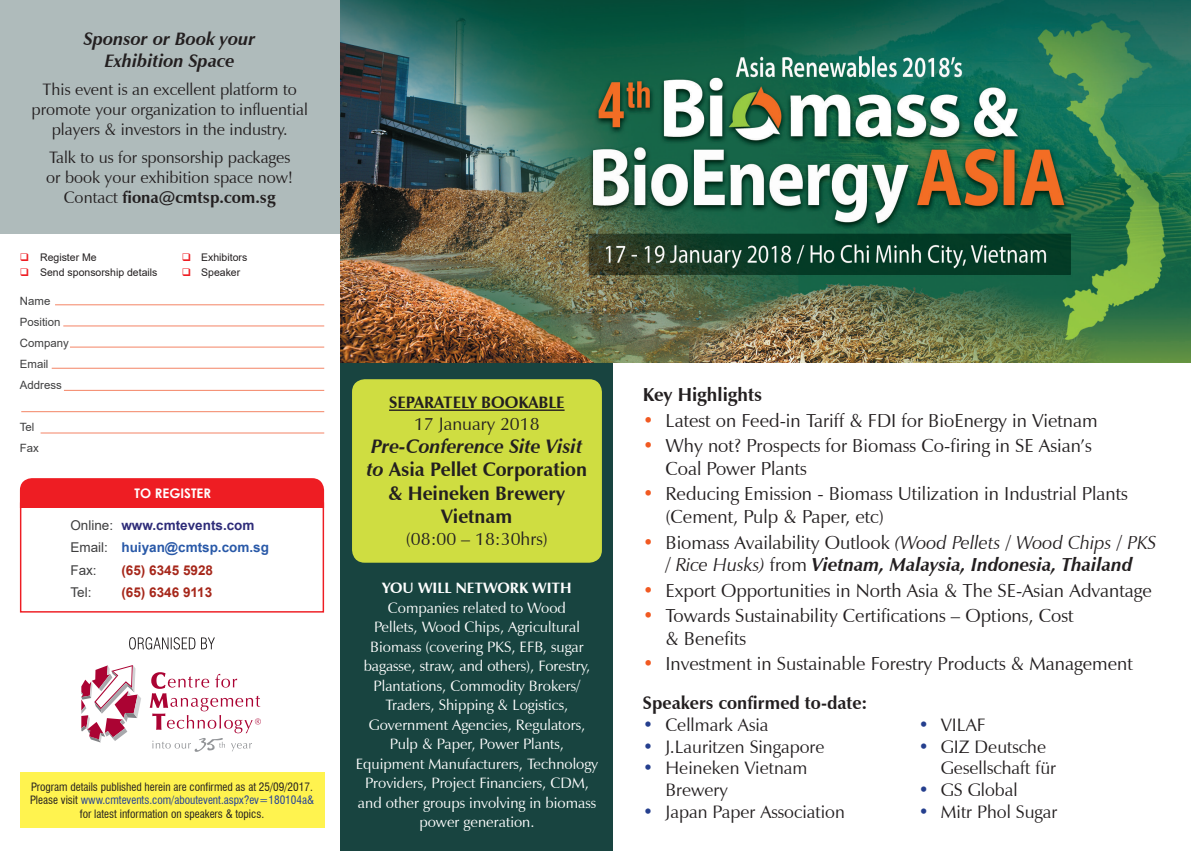
<style>
.page{position:relative;width:1191px;height:851px;background:#fff}
.page>*{position:absolute;margin:0;border:0;box-sizing:border-box;transform-origin:0 0}
.t1{font:700 19.5px/23.4px "Zapf Humanist 601 BT";color:#231f20;text-align:center}
.t2{font:18.75px/22.5px "Zapf Humanist 601 BT";color:#231f20}
.t3{font:italic 18.75px/22.5px "Zapf Humanist 601 BT";color:#231f20;text-align:center}
.t4{font:700 18.75px "Zapf Humanist 601 BT";color:#231f20}
.t5{font:18px/21.6px "Zapf Humanist 601 BT";color:#231f20}
.t6{font:italic 700 18px/21.6px "Zapf Humanist 601 BT";color:#231f20;text-align:center}
.t7{font:700 18px "Zapf Humanist 601 BT";color:#231f20}
.t8{font:16.5px/19.8px "Zapf Humanist 601 BT";color:#231f20;text-align:center}
.t9{font:700 16.5px "Zapf Humanist 601 BT";color:#231f20}
.t10{font:15px/19.5px "Zapf Humanist 601 BT";color:#fff;text-align:center}
.t11{font:700 15px "Zapf Humanist 601 BT";color:#fff}
.t12{font:700 13.5px "Arial";color:#2959a8}
.t13{font:700 13.5px "Arial";color:#2e2c79}
.t14{font:700 13.5px "Arial";color:#a6271a}
.t15{font:13.5px "Arial";color:#3e3e3f}
.t16{font:700 13.2px "Century Gothic";color:#fff}
.t17{font:11.4px/21px "Arial";color:#3e3e3f}
.t18{font:condensed 11.25px "Swiss 721 BT";color:#231f20}
.t19{font:condensed 11.25px "Swiss 721 BT";color:#223f99}
.t20{font:10.5px "Arial";color:#231f20}
.s1{font-weight:700}
.s2{color:#ee1d23}
.s3{font-weight:400;color:#3e3e3f}
.s4{color:#231f20}
.s5{font-style:italic}
.s6{color:#f15921}
.s7{font-style:normal;color:#f15921}
.s8{font-style:normal}
.s9{color:#253f8e}
</style>
<div class="page">
<div style="left:341px;top:326px;width:272px;height:524px;background:#184440"></div>
<div style="left:0;top:0;width:354px;height:233px;background:#afbbbb"></div>
<hr style="left:55px;top:304px;width:269px;height:1px;background:#f48465">
<hr style="left:63px;top:325px;width:261px;height:1px;background:#f48465">
<hr style="left:70px;top:347px;width:254px;height:1px;background:#f48465">
<hr style="left:52px;top:368px;width:272px;height:1px;background:#f48465">
<hr style="left:64px;top:390px;width:260px;height:1px;background:#f48465">
<hr style="left:21px;top:411px;width:303px;height:1px;background:#f48465">
<hr style="left:41px;top:432px;width:283px;height:1px;background:#f48465">
<div style="left:20px;top:502px;width:304px;height:110px;border:1px solid #ee1d23"></div>
<div style="left:20px;top:478px;width:304px;height:30px;background:#ee1d23"></div>
<svg style="left:129px;top:637px;width:86px;height:12px"></svg>
<svg style="left:81px;top:665px;width:60px;height:77px"></svg>
<svg style="left:150px;top:672px;width:111px;height:79px"></svg>
<div style="left:20px;top:772px;width:304px;height:55px;background:#fff34f"></div>
<img style="left:341px;top:0;width:850px;height:362px">
<div style="left:352px;top:379px;width:250px;height:183px;background:#cfdd41;border-radius:13px"></div>
<hr style="left:389px;top:409px;width:175px;height:2px;background:#231f20">
<p class="t6" style="left:84px;top:28px;width:173px">Sponsor or Book your<br>Exhibition Space</p>
<p class="t8" style="left:31px;top:79px;width:278px">This event is an excellent platform to promote your organization to influential players &amp; investors in the industry.</p>
<p class="t8" style="left:46px;top:147px;width:249px">Talk to us for sponsorship packages or book your exhibition space now!<br>Contact <span class="s1">fiona@cmtsp.com.sg</span></p>
<p class="t20" style="left:20px;top:250px;width:78px"><span class="s2">❑</span> Register Me</p>
<p class="t20" style="left:182px;top:250px;width:67px"><span class="s2">❑</span> Exhibitors</p>
<p class="t20" style="left:20px;top:265px;width:139px"><span class="s2">❑</span> Send sponsorship details</p>
<p class="t20" style="left:182px;top:265px;width:60px"><span class="s2">❑</span> Speaker</p>
<p class="t17" style="left:20px;top:290px;width:32px">Name</p>
<p class="t17" style="left:20px;top:311px;width:42px">Position</p>
<p class="t17" style="left:20px;top:332px;width:50px">Company</p>
<p class="t17" style="left:20px;top:353px;width:30px">Email</p>
<p class="t17" style="left:20px;top:374px;width:43px">Address</p>
<p class="t17" style="left:20px;top:416px;width:21px">Tel<br>Fax</p>
<p class="t16" style="left:134px;top:483px;width:78px">TO REGISTER</p>
<p class="t13" style="left:70px;top:516px;width:186px"><span class="s3">Online:</span> www.cmtevents.com</p>
<p class="t12" style="left:70px;top:538px;width:200px"><span class="s3">Email:</span> huiyan@cmtsp.com.sg</p>
<p class="t15" style="left:70px;top:560px;width:28px">Fax:</p>
<p class="t14" style="left:121px;top:560px;width:93px">(65) 6345 5928</p>
<p class="t15" style="left:70px;top:583px;width:23px">Tel:</p>
<p class="t14" style="left:121px;top:582px;width:92px">(65) 6346 9113</p>
<p class="t18" style="left:31px;top:779px;width:283px">Program details published herein are confirmed as at 25/09/2017.</p>
<p class="t19" style="left:30px;top:793px;width:285px"><span class="s4">Please visit</span> www.cmtevents.com/aboutevent.aspx?ev=180104a&amp;</p>
<p class="t18" style="left:80px;top:806px;width:186px">for latest information on speakers &amp; topics.</p>
<p class="t9" style="left:389px;top:392px;width:177px">SEPARATELY BOOKABLE</p>
<p class="t5" style="left:414px;top:412px;width:127px">17 January 2018</p>
<p class="t1" style="left:366px;top:434px;width:222px"><span class="s5">Pre-Conference Site Visit to</span> Asia Pellet Corporation &amp; Heineken Brewery<br>Vietnam</p>
<p class="t5" style="left:406px;top:527px;width:143px">(08:00 – 18:30hrs)</p>
<p class="t11" style="left:382px;top:578px;width:191px">YOU WILL NETWORK WITH</p>
<p class="t10" style="left:356px;top:597px;width:244px">Companies related to Wood<br>Pellets, Wood Chips, Agricultural Biomass (covering PKS, EFB, sugar bagasse, straw, and others), Forestry, Plantations, Commodity Brokers/ Traders, Shipping &amp; Logistics, Government Agencies, Regulators, Pulp &amp; Paper, Power Plants, Equipment Manufacturers, Technology Providers, Project Financiers, CDM, and other groups involving in biomass power generation.</p>
<p class="t4" style="left:643px;top:383px;width:121px">Key Highlights</p>
<p class="t2" style="left:643px;top:409px;width:456px"><span class="s6">•</span> Latest on Feed-in Tariff &amp; FDI for BioEnergy in Vietnam</p>
<p class="t2" style="left:665px;top:434px;width:428px;text-indent:-22px"><span class="s6">•</span> Why not? Prospects for Biomass Co-firing in SE Asian’s<br>Coal Power Plants</p>
<p class="t2" style="left:665px;top:482px;width:464px;text-indent:-22px"><span class="s6">•</span> Reducing Emission - Biomass Utilization in Industrial Plants (Cement, Pulp &amp; Paper, etc)</p>
<p class="t3" style="left:643px;top:530px;width:515px"><span class="s7">•</span> <span class="s8">Biomass Availability Outlook</span> (Wood Pellets / Wood Chips / PKS / Rice Husks) <span class="s8">from</span> <span class="s1">Vietnam, Malaysia, Indonesia, Thailand</span></p>
<p class="t2" style="left:643px;top:578px;width:510px"><span class="s6">•</span> Export Opportunities in North Asia &amp; The SE-Asian Advantage</p>
<p class="t2" style="left:665px;top:604px;width:409px;text-indent:-22px"><span class="s6">•</span> Towards Sustainability Certifications – Options, Cost &amp; Benefits</p>
<p class="t2" style="left:643px;top:652px;width:491px"><span class="s6">•</span> Investment in Sustainable Forestry Products &amp; Management</p>
<p class="t7" style="left:643px;top:692px;width:226px">Speakers confirmed to-date:</p>
<p class="t5" style="left:643px;top:714px;width:127px"><span class="s9">•</span> Cellmark Asia</p>
<p class="t5" style="left:643px;top:735px;width:183px"><span class="s9">•</span> J.Lauritzen Singapore</p>
<p class="t5" style="left:665px;top:757px;width:143px;text-indent:-22px"><span class="s9">•</span> Heineken Vietnam<br>Brewery</p>
<p class="t5" style="left:643px;top:800px;width:203px"><span class="s9">•</span> Japan Paper Association</p>
<p class="t5" style="left:918px;top:714px;width:69px"><span class="s9">•</span> VILAF</p>
<p class="t5" style="left:940px;top:735px;width:117px;text-indent:-22px"><span class="s9">•</span> GIZ Deutsche<br>Gesellschaft für</p>
<p class="t5" style="left:918px;top:778px;width:101px"><span class="s9">•</span> GS Global</p>
<p class="t5" style="left:918px;top:800px;width:140px"><span class="s9">•</span> Mitr Phol Sugar</p>
</div>
